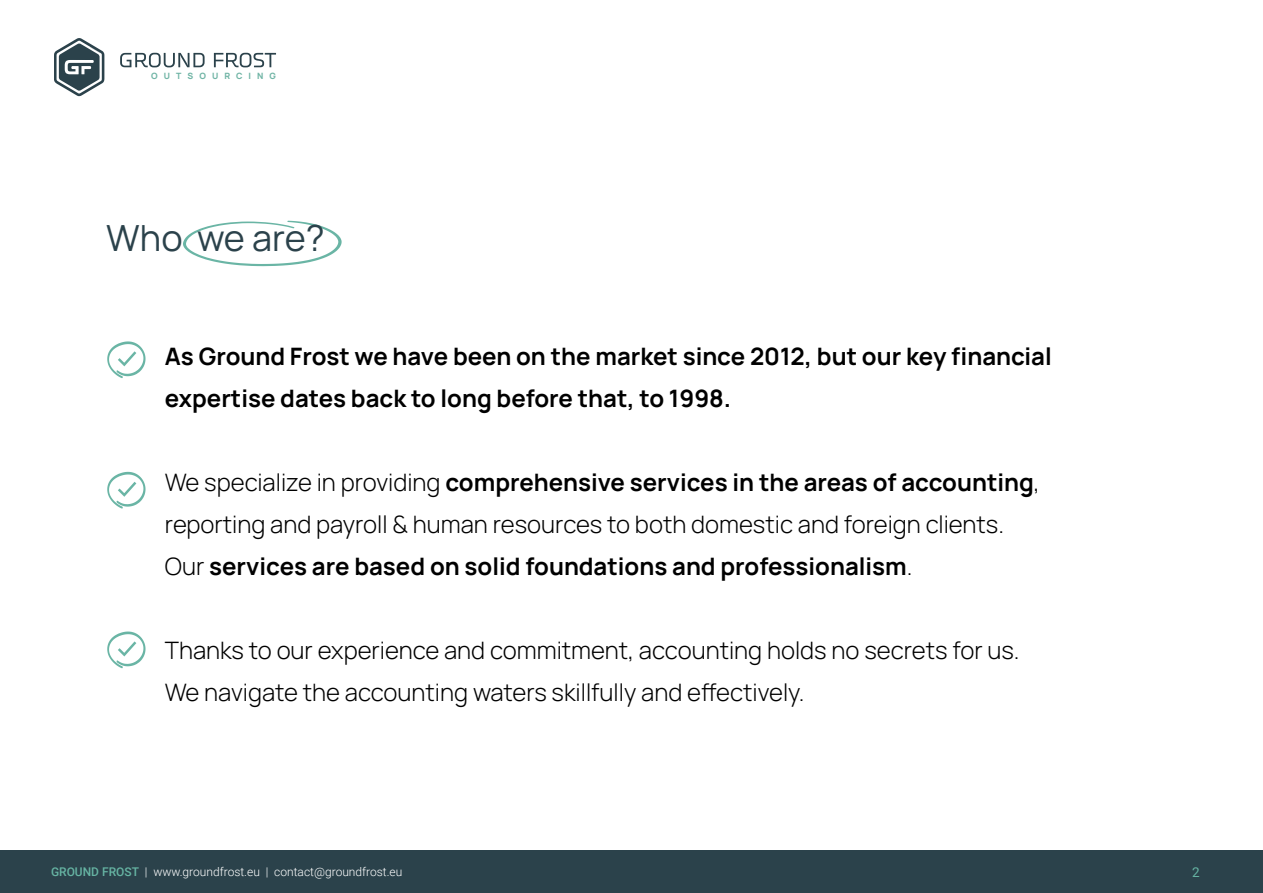
<style>
.page{position:relative;width:1263px;height:893px;background:#fff}
.page>*{position:absolute;margin:0;border:0;box-sizing:border-box;transform-origin:0 0}
.t1{font:36px "Manrope";color:#2b424b}
.t2{font:700 24px/42px "Manrope";color:#000}
.t3{font:300 24px/42px "Manrope";color:#000}
.t4{font:13.5px "Roboto";color:#66b4a3}
.t5{font:300 12px "Roboto";color:#fff}
.t6{font:800 8.7px "Manrope";letter-spacing:.7em;color:#71b5a6}
.s1{font-weight:300}
.s2{font-weight:500;color:#66b4a3}
</style>
<div class="page">
<svg style="left:183px;top:221px;width:159px;height:45px"></svg>
<svg style="left:107px;top:341px;width:39px;height:37px"></svg>
<svg style="left:107px;top:472px;width:39px;height:37px"></svg>
<svg style="left:107px;top:631px;width:39px;height:37px"></svg>
<div style="left:0;top:850px;width:1263px;height:43px;background:#2b424b"></div>
<svg style="left:54px;top:38px;width:50px;height:58px"></svg>
<svg style="left:214px;top:53px;width:62px;height:14px"></svg>
<svg style="left:120px;top:53px;width:85px;height:14px"></svg>
<p class="t6" style="left:151px;top:68px;width:126px">OUTSOURCING</p>
<h1 class="t1" style="left:106px;top:211px;width:220px">Who we are?</h1>
<p class="t2" style="left:165px;top:333px;width:888px">As Ground Frost we have been on the market since 2012, but our key financial expertise dates back to long before that, to 1998.</p>
<p class="t2" style="left:165px;top:459px;width:877px"><span class="s1">We specialize in providing</span> comprehensive services in the areas of accounting<span class="s1">, reporting and payroll &amp; human resources to both domestic and foreign clients.<br>Our</span> services are based on solid foundations and professionalism<span class="s1">.</span></p>
<p class="t3" style="left:165px;top:628px;width:856px">Thanks to our experience and commitment, accounting holds no secrets for us.<br>We navigate the accounting waters skillfully and effectively.</p>
<p class="t5" style="left:51px;top:863px;width:353px"><span class="s2">GROUND FROST</span> | www.groundfrost.eu | contact@groundfrost.eu</p>
<p class="t4" style="left:1192px;top:862px;width:9px">2</p>
</div>
